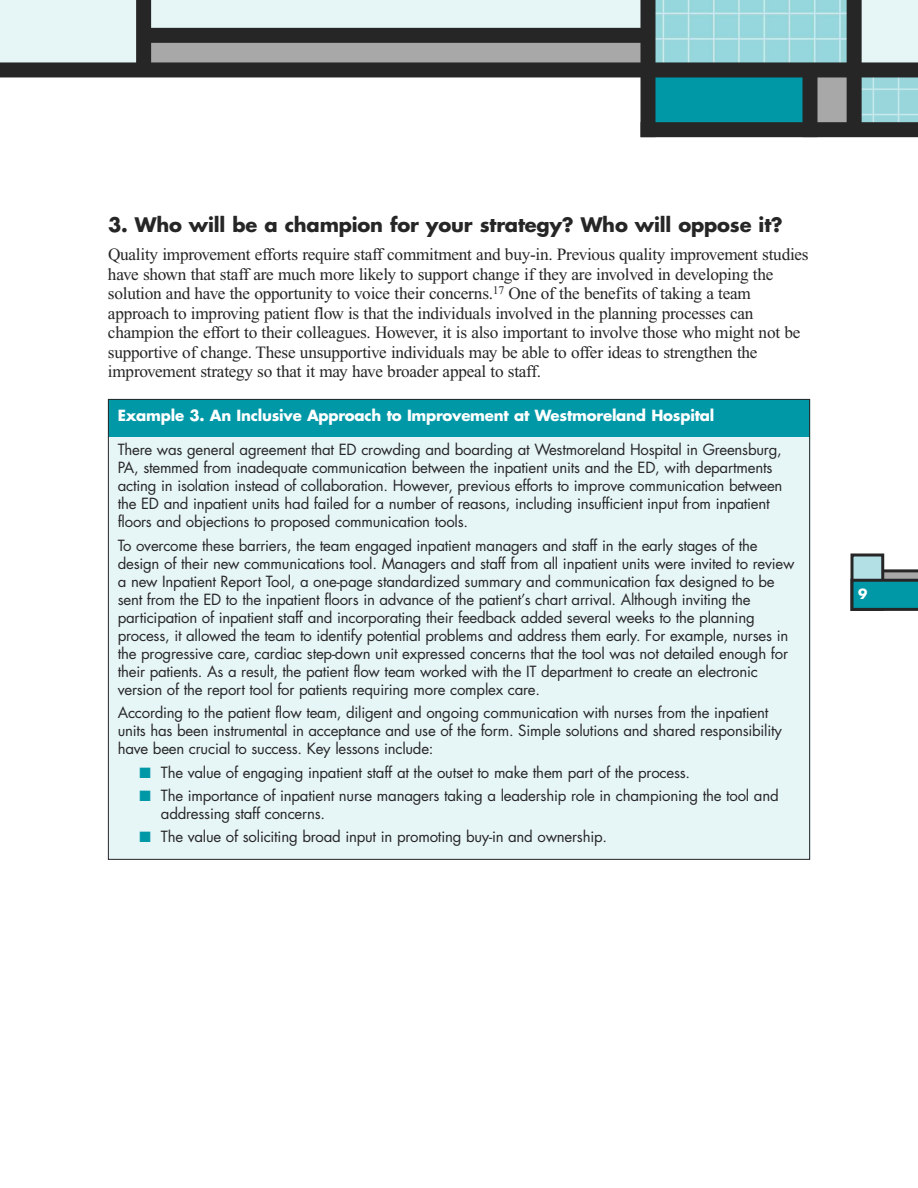
<style>
.page{position:relative;width:918px;height:1188px;background:#fff}
.page>*{position:absolute;margin:0;border:0;box-sizing:border-box;transform-origin:0 0}
.t1{font:700 19.5px "Futura";letter-spacing:-.01em;color:#272627}
.t2{font:17.25px/19.5px "Times New Roman";letter-spacing:-.015em;color:#272627}
.t3{font:15px/18px "Futura";letter-spacing:-.015em;color:#272627}
.t4{font:700 15px "Futura";letter-spacing:-.015em;color:#fff}
.t5{font:700 13.5px "Futura";color:#fff}
.s1{color:#0098a7}
</style>
<div class="page">
<div style="left:0;top:0;width:918px;height:64px;background:#e6f5f6"></div>
<img style="left:862px;top:77px;width:56px;height:45px">
<div style="left:852px;top:555px;width:31px;height:54px;background:#b3e0e4"></div>
<div style="left:850px;top:554px;width:34px;height:57px;border:3px solid #272627"></div>
<img style="left:655px;top:0;width:192px;height:62px">
<div style="left:648px;top:68px;width:162px;height:55px;background:#0098a7"></div>
<div style="left:810px;top:68px;width:41px;height:55px;background:#a9a8a9"></div>
<div style="left:149px;top:40px;width:499px;height:25px;background:#a9a8a9"></div>
<div style="left:139px;top:28px;width:509px;height:15px;background:#272627"></div>
<div style="left:641px;top:122px;width:277px;height:15px;background:#272627"></div>
<div style="left:640px;top:0;width:15px;height:137px;background:#272627"></div>
<div style="left:802px;top:71px;width:15px;height:66px;background:#272627"></div>
<div style="left:847px;top:0;width:15px;height:127px;background:#272627"></div>
<div style="left:136px;top:0;width:15px;height:65px;background:#272627"></div>
<svg style="left:850px;top:569px;width:68px;height:42px;background:#298690"></svg>
<div style="left:108px;top:399px;width:702px;height:460px;background:#e6f5f6"></div>
<div style="left:108px;top:399px;width:702px;height:37px;background:#0098a7"></div>
<div style="left:0;top:62px;width:918px;height:15px;background:#272627"></div>
<h1 class="t1" style="left:108px;top:216px;width:676px">3. Who will be a champion for your strategy? Who will oppose it?</h1>
<p class="t2" style="left:108px;top:246px;width:702px">Quality improvement efforts require staff commitment and buy-in. Previous quality improvement studies have shown that staff are much more likely to support change if they are involved in developing the solution and have the opportunity to voice their concerns.<sup>17</sup> One of the benefits of taking a team approach to improving patient flow is that the individuals involved in the planning processes can champion the effort to their colleagues. However, it is also important to involve those who might not be supportive of change. These unsupportive individuals may be able to offer ideas to strengthen the improvement strategy so that it may have broader appeal to staff.</p>
<p class="t4" style="left:118px;top:409px;width:598px">Example 3. An Inclusive Approach to Improvement at Westmoreland Hospital</p>
<p class="t3" style="left:118px;top:442px;width:666px">There was general agreement that ED crowding and boarding at Westmoreland Hospital in Greensburg, PA, stemmed from inadequate communication between the inpatient units and the ED, with departments acting in isolation instead of collaboration. However, previous efforts to improve communication between the ED and inpatient units had failed for a number of reasons, including insufficient input from inpatient floors and objections to proposed communication tools.</p>
<p class="t3" style="left:118px;top:538px;width:678px">To overcome these barriers, the team engaged inpatient managers and staff in the early stages of the design of their new communications tool. Managers and staff from all inpatient units were invited to review a new Inpatient Report Tool, a one-page standardized summary and communication fax designed to be sent from the ED to the inpatient floors in advance of the patient’s chart arrival. Although inviting the participation of inpatient staff and incorporating their feedback added several weeks to the planning process, it allowed the team to identify potential problems and address them early. For example, nurses in the progressive care, cardiac step-down unit expressed concerns that the tool was not detailed enough for their patients. As a result, the patient flow team worked with the IT department to create an electronic version of the report tool for patients requiring more complex care.</p>
<p class="t3" style="left:118px;top:705px;width:666px">According to the patient flow team, diligent and ongoing communication with nurses from the inpatient units has been instrumental in acceptance and use of the form. Simple solutions and shared responsibility have been crucial to success. Key lessons include:</p>
<p class="t3" style="left:139px;top:764px;width:552px"><span class="s1">■</span> The value of engaging inpatient staff at the outset to make them part of the process.</p>
<p class="t3" style="left:161px;top:788px;width:619px;text-indent:-22px"><span class="s1">■</span> The importance of inpatient nurse managers taking a leadership role in championing the tool and addressing staff concerns.</p>
<p class="t3" style="left:139px;top:829px;width:469px"><span class="s1">■</span> The value of soliciting broad input in promoting buy-in and ownership.</p>
<p class="t5" style="left:858px;top:587px;width:11px">9</p>
</div>
